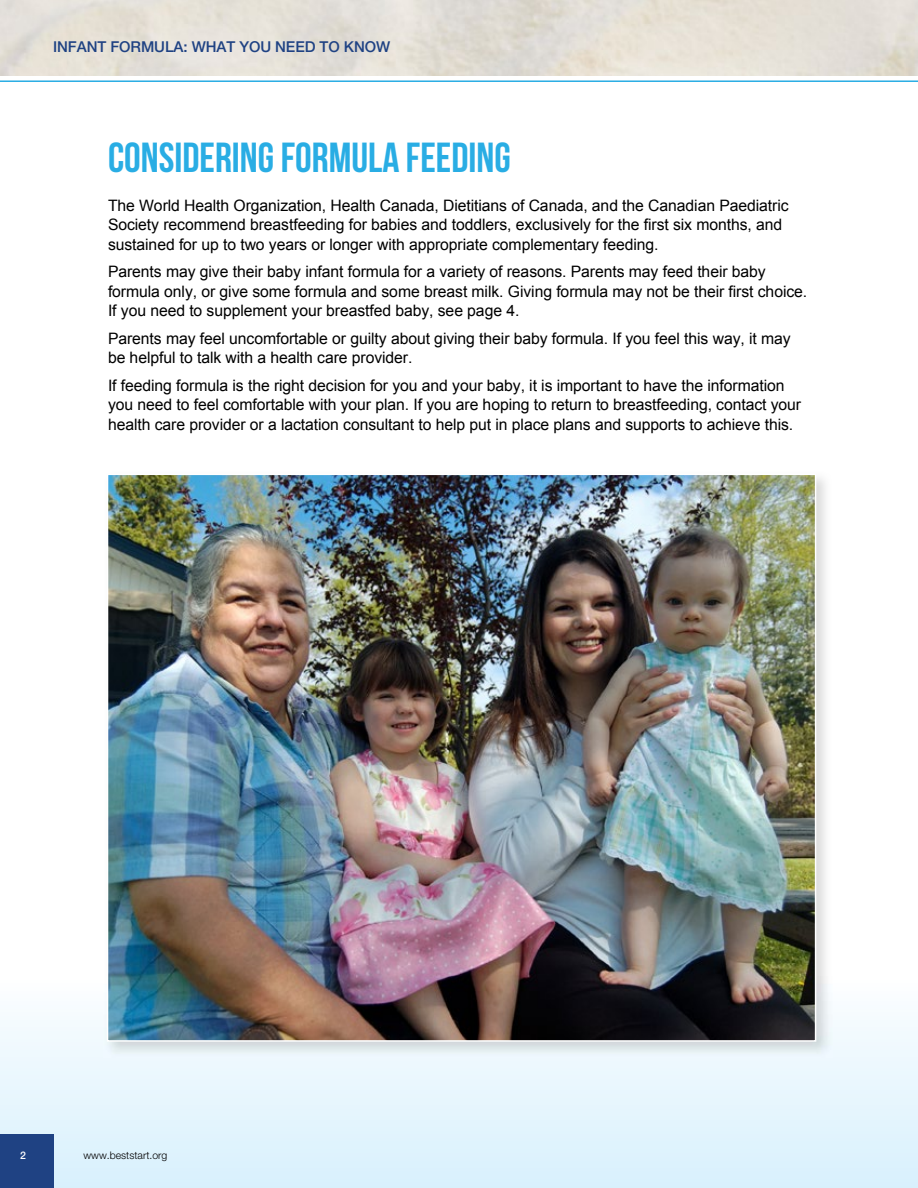
<style>
.page{position:relative;width:918px;height:1188px;background:#fff}
.page>*{position:absolute;margin:0;border:0;box-sizing:border-box;transform-origin:0 0}
.t1{font:42px "Bebas Neue";color:#29ade4}
.t2{font:15.75px/19.5px "Arial";letter-spacing:-.005em;color:#000}
.t3{font:500 15px "Helvetica Neue LT Std";letter-spacing:-.005em;color:#1f4283}
.t4{font:300 10.5px "Helvetica Neue LT Std";color:#000}
.t5{font:500 10.5px "Helvetica Neue LT Pro";color:#fff}
</style>
<div class="page">
<svg style="left:0;top:1020px;width:918px;height:168px;background:#e3f4fd"></svg>
<div style="left:0;top:1134px;width:53px;height:54px;background:#1f4283"></div>
<hr style="left:0;top:80px;width:918px;height:2px;background:#29ade4">
<img style="left:104px;top:477px;width:729px;height:581px">
<img style="left:110px;top:477px;width:703px;height:562px">
<p class="t3" style="left:53px;top:38px;width:339px">INFANT FORMULA: WHAT YOU NEED TO KNOW</p>
<h1 class="t1" style="left:108px;top:135px;width:404px">CONSIDERING FORMULA FEEDING</h1>
<p class="t2" style="left:108px;top:196px;width:682px">The World Health Organization, Health Canada, Dietitians of Canada, and the Canadian Paediatric<br>Society recommend breastfeeding for babies and toddlers, exclusively for the first six months, and sustained for up to two years or longer with appropriate complementary feeding.</p>
<p class="t2" style="left:108px;top:262px;width:701px">Parents may give their baby infant formula for a variety of reasons. Parents may feed their baby formula only, or give some formula and some breast milk. Giving formula may not be their first choice.<br>If you need to supplement your breastfed baby, see page 4.</p>
<p class="t2" style="left:108px;top:329px;width:684px">Parents may feel uncomfortable or guilty about giving their baby formula. If you feel this way, it may be helpful to talk with a health care provider.</p>
<p class="t2" style="left:108px;top:376px;width:695px">If feeding formula is the right decision for you and your baby, it is important to have the information you need to feel comfortable with your plan. If you are hoping to return to breastfeeding, contact your health care provider or a lactation consultant to help put in place plans and supports to achieve this.</p>
<p class="t5" style="left:20px;top:1149px;width:7px">2</p>
<p class="t4" style="left:84px;top:1149px;width:85px">www.beststart.org</p>
</div>
